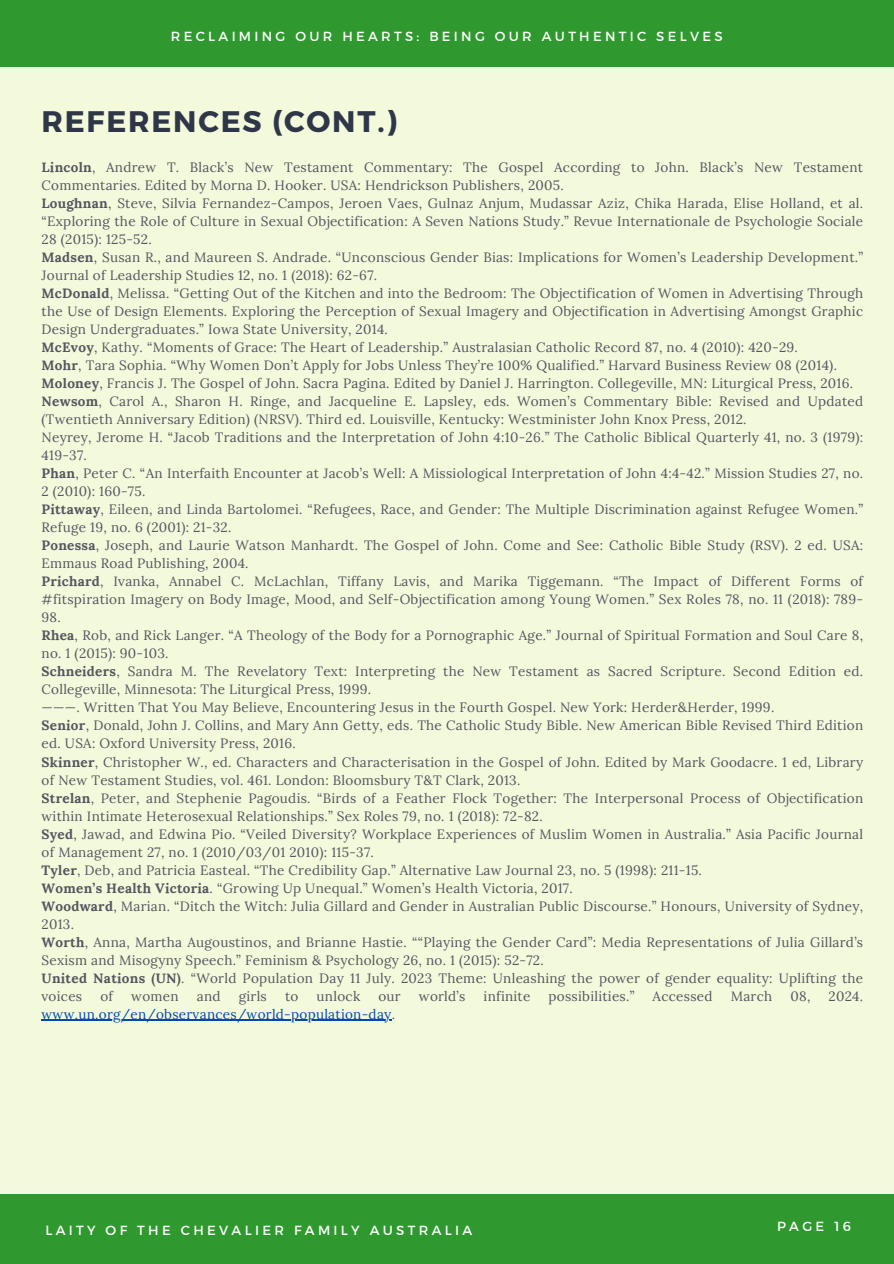
<style>
.page{position:relative;width:894px;height:1264px;background:#fff}
.page>*{position:absolute;margin:0;border:0;box-sizing:border-box;transform-origin:0 0}
.t1{font:700 29.7px "Montserrat";letter-spacing:.06em;color:#2e3648}
.t2{font:13.5px/18px "Lora";letter-spacing:.02em;color:#55555f}
.t3{font:13.5px "Lora";letter-spacing:.02em;color:#004aad}
.t4{font:13.2px "Montserrat";letter-spacing:.25em;color:#fff}
.s1{font-weight:700}
.s2{color:#55555f}
</style>
<div class="page">
<div style="left:0;top:0;width:893px;height:1263px;background:#f3fadc"></div>
<div style="left:0;top:0;width:893px;height:67px;background:#2f992f"></div>
<div style="left:0;top:1194px;width:893px;height:69px;background:#2f992f"></div>
<hr style="left:42px;top:1019px;width:349px;height:1px;background:#004aad">
<p class="t4" style="left:171px;top:28px;width:553px">RECLAIMING OUR HEARTS: BEING OUR AUTHENTIC SELVES</p>
<h1 class="t1" style="left:42px;top:102px;width:357px">REFERENCES (CONT.)</h1>
<p class="t2" style="left:42px;top:158px;width:822px"><span class="s1">Lincoln</span>, Andrew T. Black’s New Testament Commentary: The Gospel According to John. Black’s New Testament Commentaries. Edited by Morna D. Hooker. USA: Hendrickson Publishers, 2005.<br><span class="s1">Loughnan</span>, Steve, Silvia Fernandez-Campos, Jeroen Vaes, Gulnaz Anjum, Mudassar Aziz, Chika Harada, Elise Holland, et al. “Exploring the Role of Culture in Sexual Objectification: A Seven Nations Study.” Revue Internationale de Psychologie Sociale 28 (2015): 125-52.<br><span class="s1">Madsen</span>, Susan R., and Maureen S. Andrade. “Unconscious Gender Bias: Implications for Women’s Leadership Development.” Journal of Leadership Studies 12, no. 1 (2018): 62-67.<br><span class="s1">McDonald</span>, Melissa. “Getting Out of the Kitchen and into the Bedroom: The Objectification of Women in Advertising Through the Use of Design Elements. Exploring the Perception of Sexual Imagery and Objectification in Advertising Amongst Graphic Design Undergraduates.” Iowa State University, 2014.<br><span class="s1">McEvoy</span>, Kathy. “Moments of Grace: The Heart of Leadership.” Australasian Catholic Record 87, no. 4 (2010): 420-29.<br><span class="s1">Mohr</span>, Tara Sophia. “Why Women Don’t Apply for Jobs Unless They’re 100% Qualified.” Harvard Business Review 08 (2014).<br><span class="s1">Moloney</span>, Francis J. The Gospel of John. Sacra Pagina. Edited by Daniel J. Harrington. Collegeville, MN: Liturgical Press, 2016.<br><span class="s1">Newsom</span>, Carol A., Sharon H. Ringe, and Jacqueline E. Lapsley, eds. Women’s Commentary Bible: Revised and Updated (Twentieth Anniversary Edition) (NRSV). Third ed. Louisville, Kentucky: Westminister John Knox Press, 2012.<br>Neyrey, Jerome H. “Jacob Traditions and the Interpretation of John 4:10-26.” The Catholic Biblical Quarterly 41, no. 3 (1979):<br>419-37.<br><span class="s1">Phan</span>, Peter C. “An Interfaith Encounter at Jacob’s Well: A Missiological Interpretation of John 4:4‐42.” Mission Studies 27, no.<br>2 (2010): 160-75.<br><span class="s1">Pittaway</span>, Eileen, and Linda Bartolomei. “Refugees, Race, and Gender: The Multiple Discrimination against Refugee Women.” Refuge 19, no. 6 (2001): 21-32.<br><span class="s1">Ponessa</span>, Joseph, and Laurie Watson Manhardt. The Gospel of John. Come and See: Catholic Bible Study (RSV). 2 ed. USA:<br>Emmaus Road Publishing, 2004.<br><span class="s1">Prichard</span>, Ivanka, Annabel C. McLachlan, Tiffany Lavis, and Marika Tiggemann. “The Impact of Different Forms of #fitspiration Imagery on Body Image, Mood, and Self-Objectification among Young Women.” Sex Roles 78, no. 11 (2018): 789- 98.<br><span class="s1">Rhea</span>, Rob, and Rick Langer. “A Theology of the Body for a Pornographic Age.” Journal of Spiritual Formation and Soul Care 8, no. 1 (2015): 90-103.<br><span class="s1">Schneiders</span>, Sandra M. The Revelatory Text: Interpreting the New Testament as Sacred Scripture. Second Edition ed.<br>Collegeville, Minnesota: The Liturgical Press, 1999.<br>———. Written That You May Believe, Encountering Jesus in the Fourth Gospel. New York: Herder&amp;Herder, 1999.<br><span class="s1">Senior</span>, Donald, John J. Collins, and Mary Ann Getty, eds. The Catholic Study Bible. New American Bible Revised Third Edition ed. USA: Oxford University Press, 2016.<br><span class="s1">Skinner</span>, Christopher W., ed. Characters and Characterisation in the Gospel of John. Edited by Mark Goodacre. 1 ed, Library of New Testament Studies, vol. 461. London: Bloomsbury T&amp;T Clark, 2013.<br><span class="s1">Strelan</span>, Peter, and Stephenie Pagoudis. “Birds of a Feather Flock Together: The Interpersonal Process of Objectification within Intimate Heterosexual Relationships.” Sex Roles 79, no. 1 (2018): 72-82.<br><span class="s1">Syed</span>, Jawad, and Edwina Pio. “Veiled Diversity? Workplace Experiences of Muslim Women in Australia.” Asia Pacific Journal of Management 27, no. 1 (2010/03/01 2010): 115-37.<br><span class="s1">Tyler</span>, Deb, and Patricia Easteal. “The Credibility Gap.” Alternative Law Journal 23, no. 5 (1998): 211-15.<br><span class="s1">Women’s Health Victoria</span>. “Growing Up Unequal.” Women’s Health Victoria, 2017.<br><span class="s1">Woodward</span>, Marian. “Ditch the Witch: Julia Gillard and Gender in Australian Public Discourse.” Honours, University of Sydney, 2013.<br><span class="s1">Worth</span>, Anna, Martha Augoustinos, and Brianne Hastie. ““Playing the Gender Card”: Media Representations of Julia Gillard’s Sexism and Misogyny Speech.” Feminism &amp; Psychology 26, no. 1 (2015): 52-72.<br><span class="s1">United Nations (UN)</span>. “World Population Day 11 July. 2023 Theme: Unleashing the power of gender equality: Uplifting the voices</p>
<p class="t2" style="left:100px;top:986px;width:14px">of</p>
<p class="t2" style="left:131px;top:986px;width:49px">women</p>
<p class="t2" style="left:197px;top:986px;width:25px">and</p>
<p class="t2" style="left:239px;top:986px;width:30px">girls</p>
<p class="t2" style="left:285px;top:986px;width:15px">to</p>
<p class="t2" style="left:316px;top:986px;width:45px">unlock</p>
<p class="t2" style="left:378px;top:986px;width:24px">our</p>
<p class="t2" style="left:419px;top:986px;width:48px">world’s</p>
<p class="t2" style="left:483px;top:986px;width:48px">infinite</p>
<p class="t2" style="left:548px;top:986px;width:87px">possibilities.”</p>
<p class="t2" style="left:652px;top:986px;width:61px">Accessed</p>
<p class="t2" style="left:730px;top:986px;width:43px">March</p>
<p class="t2" style="left:790px;top:986px;width:21px">08,</p>
<p class="t2" style="left:828px;top:986px;width:36px">2024.</p>
<p class="t3" style="left:42px;top:1005px;width:355px">www.un.org/en/observances/world-population-day<span class="s2">.</span></p>
<p class="t4" style="left:45px;top:1221px;width:428px">LAITY OF THE CHEVALIER FAMILY AUSTRALIA</p>
<p class="t4" style="left:776px;top:1217px;width:75px">PAGE 16</p>
</div>
